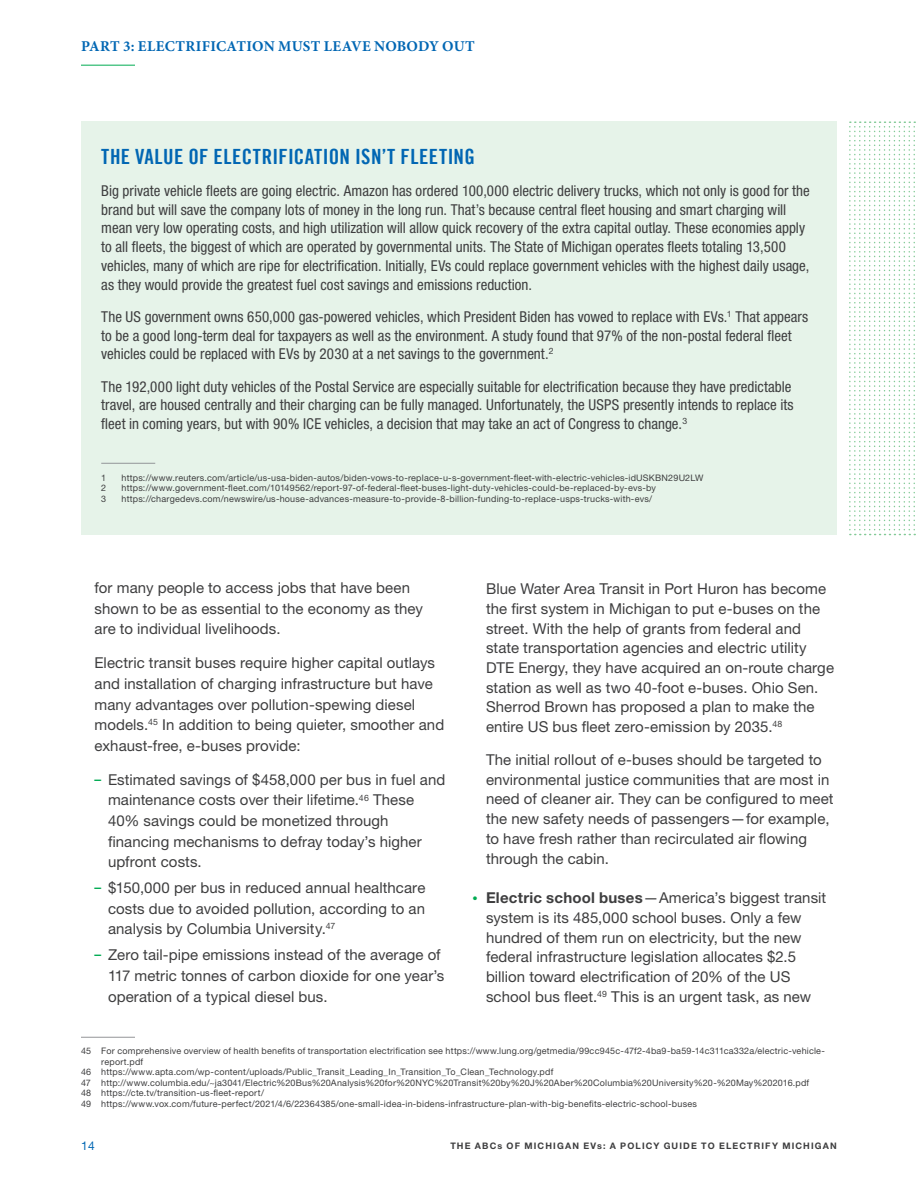
<style>
.page{position:relative;width:918px;height:1188px;background:#fff}
.page>*{position:absolute;margin:0;border:0;box-sizing:border-box;transform-origin:0 0}
.Sidebar_Header_1{font:21px "Trade Gothic LT Bold Cond Twenty";letter-spacing:.02em;color:#0166b3}
.List_3_-_Indented_bo{font:15px/19.6px "Helvetica Neue LT Std";letter-spacing:.005em;color:#3e3e3f}
.Sidebar_Body_1{font:condensed 15px/18.8px "Helvetica Neue LT Std";color:#3e3e3f}
.Section_eyebrow_L{font:700 15px "Minion Pro";letter-spacing:.02em;color:#0166b3}
.t1{font:12px "Helvetica Neue LT Std";color:#0166b3}
.Footnote_text{font:9px/10.5px "Helvetica Neue LT Std";letter-spacing:.02em;color:#3e3e3f}
.t2{font:700 9px "Helvetica Neue LT Std";letter-spacing:.13em;color:#3e3e3f}
.s1{font-size:16.8px;color:#00ab52}
.s2{font-size:10.5px;color:#00ab52}
.s3{font-weight:700}
</style>
<div class="page">
<hr style="left:81px;top:1037px;width:54px;height:1px;background:#939598">
<hr style="left:81px;top:65px;width:54px;height:1px;background:#00ab52">
<div style="left:81px;top:122px;width:756px;height:413px;background:#e6f3e9"></div>
<hr style="left:101px;top:463px;width:54px;height:1px;background:#939598">
<svg style="left:849px;top:122px;width:66px;height:413px"></svg>
<p class="Section_eyebrow_L" style="left:81px;top:36px;width:395px">PART 3: ELECTRIFICATION MUST LEAVE NOBODY OUT</p>
<p class="Sidebar_Header_1" style="left:101px;top:143px;width:375px">THE VALUE OF ELECTRIFICATION ISN’T FLEETING</p>
<p class="Sidebar_Body_1" style="left:101px;top:181px;width:710px">Big private vehicle fleets are going electric. Amazon has ordered 100,000 electric delivery trucks, which not only is good for the brand but will save the company lots of money in the long run. That’s because central fleet housing and smart charging will mean very low operating costs, and high utilization will allow quick recovery of the extra capital outlay. These economies apply to all fleets, the biggest of which are operated by governmental units. The State of Michigan operates fleets totaling 13,500 vehicles, many of which are ripe for electrification. Initially, EVs could replace government vehicles with the highest daily usage, as they would provide the greatest fuel cost savings and emissions reduction.</p>
<p class="Sidebar_Body_1" style="left:101px;top:307px;width:709px">The US government owns 650,000 gas-powered vehicles, which President Biden has vowed to replace with EVs.<sup>1</sup> That appears to be a good long-term deal for taxpayers as well as the environment. A study found that 97% of the non-postal federal fleet vehicles could be replaced with EVs by 2030 at a net savings to the government.<sup>2</sup></p>
<p class="Sidebar_Body_1" style="left:101px;top:377px;width:694px">The 192,000 light duty vehicles of the Postal Service are especially suitable for electrification because they have predictable travel, are housed centrally and their charging can be fully managed. Unfortunately, the USPS presently intends to replace its fleet in coming years, but with 90% ICE vehicles, a decision that may take an act of Congress to change.<sup>3</sup></p>
<p class="Footnote_text" style="left:101px;top:472px;width:7px">1</p>
<p class="Footnote_text" style="left:122px;top:472px;width:584px">https://www.reuters.com/article/us-usa-biden-autos/biden-vows-to-replace-u-s-government-fleet-with-electric-vehicles-idUSKBN29U2LW</p>
<p class="Footnote_text" style="left:101px;top:482px;width:7px">2</p>
<p class="Footnote_text" style="left:122px;top:482px;width:536px">https://www.government-fleet.com/10149562/report-97-of-federal-fleet-buses-light-duty-vehicles-could-be-replaced-by-evs-by</p>
<p class="Footnote_text" style="left:101px;top:493px;width:7px">3</p>
<p class="Footnote_text" style="left:122px;top:493px;width:532px">https://chargedevs.com/newswire/us-house-advances-measure-to-provide-8-billion-funding-to-replace-usps-trucks-with-evs/</p>
<p class="List_3_-_Indented_bo" style="left:94px;top:577px;width:330px;line-height:20.5px">for many people to access jobs that have been shown to be as essential to the economy as they are to individual livelihoods.</p>
<p class="List_3_-_Indented_bo" style="left:94px;top:653px;width:351px;line-height:20.5px">Electric transit buses require higher capital outlays and installation of charging infrastructure but have many advantages over pollution-spewing diesel models.<sup>45</sup> In addition to being quieter, smoother and exhaust-free, e-buses provide:</p>
<p class="List_3_-_Indented_bo" style="left:108px;top:769px;width:339px;line-height:20.5px;text-indent:-14px"><span class="s1">–</span> Estimated savings of $458,000 per bus in fuel and maintenance costs over their lifetime.<sup>46</sup> These 40% savings could be monetized through financing mechanisms to defray today’s higher upfront costs.</p>
<p class="List_3_-_Indented_bo" style="left:108px;top:877px;width:319px;line-height:20.5px;text-align:justify;text-indent:-14px"><span class="s1">–</span> $150,000 per bus in reduced annual healthcare costs due to avoided pollution, according to an analysis by Columbia University.<sup>47</sup></p>
<p class="List_3_-_Indented_bo" style="left:108px;top:945px;width:338px;line-height:20.5px;text-indent:-14px"><span class="s1">–</span> Zero tail-pipe emissions instead of the average of<br>117 metric tonnes of carbon dioxide for one year’s operation of a typical diesel bus.</p>
<p class="List_3_-_Indented_bo" style="left:486px;top:579px;width:350px">Blue Water Area Transit in Port Huron has become the first system in Michigan to put e-buses on the street. With the help of grants from federal and state transportation agencies and electric utility DTE Energy, they have acquired an on-route charge station as well as two 40-foot e-buses. Ohio Sen.<br>Sherrod Brown has proposed a plan to make the entire US bus fleet zero-emission by 2035.<sup>48</sup></p>
<p class="List_3_-_Indented_bo" style="left:486px;top:750px;width:349px">The initial rollout of e-buses should be targeted to environmental justice communities that are most in need of cleaner air. They can be configured to meet the new safety needs of passengers—for example, to have fresh rather than recirculated air flowing through the cabin.</p>
<p class="List_3_-_Indented_bo" style="left:486px;top:888px;width:342px;text-indent:-14px"><span class="s2">•</span> <span class="s3">Electric school buses</span>—America’s biggest transit system is its 485,000 school buses. Only a few hundred of them run on electricity, but the new federal infrastructure legislation allocates $2.5 billion toward electrification of 20% of the US school bus fleet.<sup>49</sup> This is an urgent task, as new</p>
<p class="Footnote_text" style="left:101px;top:1046px;width:725px;text-indent:-20px">45 For comprehensive overview of health benefits of transportation electrification see https://www.lung.org/getmedia/99cc945c-47f2-4ba9-ba59-14c311ca332a/electric-vehicle&shy;report.pdf</p>
<p class="Footnote_text" style="left:81px;top:1067px;width:474px">46 https://www.apta.com/wp-content/uploads/Public_Transit_Leading_In_Transition_To_Clean_Technology.pdf</p>
<p class="Footnote_text" style="left:81px;top:1077px;width:730px">47 http://www.columbia.edu/~ja3041/Electric%20Bus%20Analysis%20for%20NYC%20Transit%20by%20J%20Aber%20Columbia%20University%20-%20May%202016.pdf</p>
<p class="Footnote_text" style="left:81px;top:1088px;width:185px">48 https://cte.tv/transition-us-fleet-report/</p>
<p class="Footnote_text" style="left:81px;top:1098px;width:617px">49 https://www.vox.com/future-perfect/2021/4/6/22364385/one-small-idea-in-bidens-infrastructure-plan-with-big-benefits-electric-school-buses</p>
<p class="t1" style="left:81px;top:1139px;width:15px">14</p>
<p class="t2" style="left:450px;top:1140px;width:388px">THE ABCs OF MICHIGAN EVs: A POLICY GUIDE TO ELECTRIFY MICHIGAN</p>
</div>
